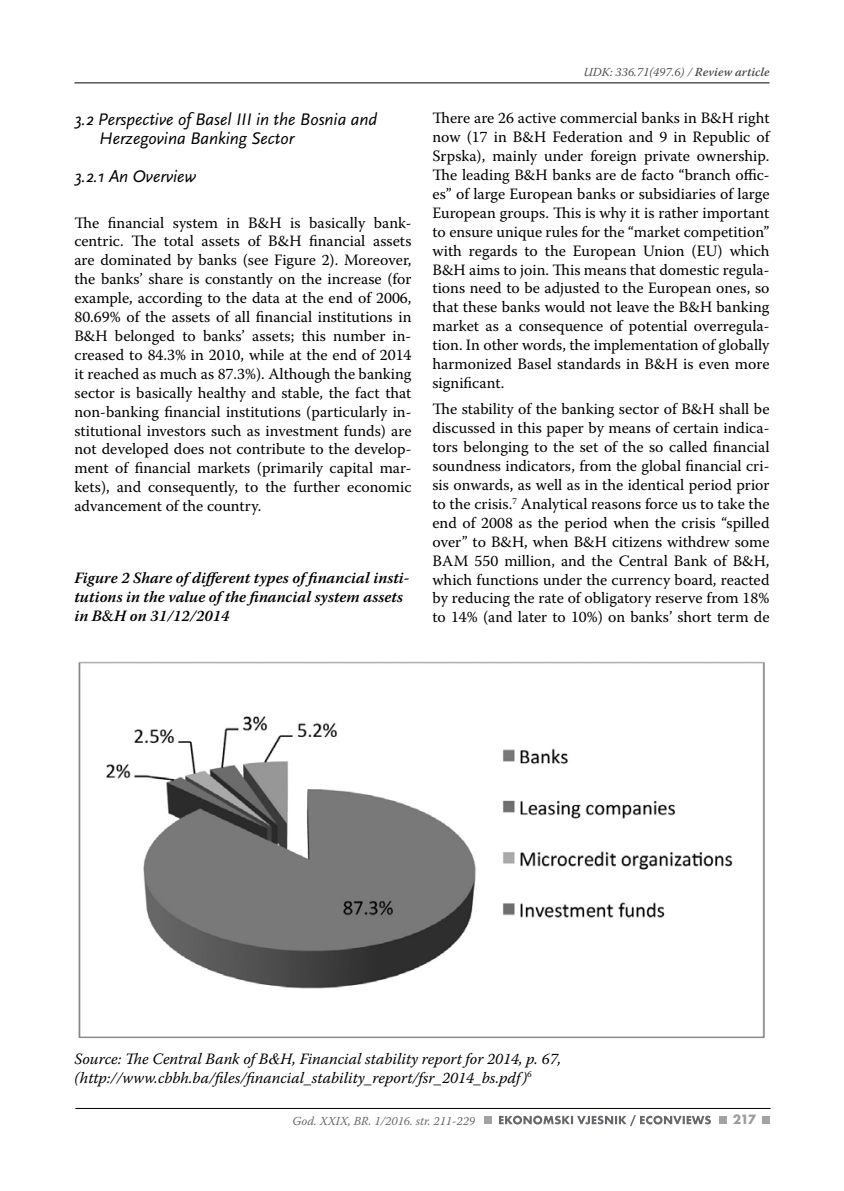
<style>
.page{position:relative;width:844px;height:1191px;background:#fff}
.page>*{position:absolute;margin:0;border:0;box-sizing:border-box;transform-origin:0 0}
.t1{font:italic 17.5px/19.2px "Scala Sans Pro";color:#000}
.t2{font:15.75px/18.9px "Warnock Pro";color:#000;text-align:justify}
.t3{font:italic 15.75px/18.9px "Warnock Pro";color:#000}
.t4{font:italic 600 15.75px/18.9px "Warnock Pro";color:#000}
.t5{font:700 14px "Futura TOT";color:#9c9ca0}
.t6{font:italic 12.25px "Warnock Pro";color:#504f53}
.t7{font:italic 12.25px "Warnock Pro";color:#68676c}
.s1{font-family:"Times New Roman";font-weight:400;font-style:normal}
.s2{font-weight:600}
.s3{font-family:"Times New Roman"}
</style>
<div class="page">
<hr style="left:74px;top:83px;width:695px;height:1px;background:#000">
<hr style="left:75px;top:1108px;width:695px;height:1px;background:#000">
<div style="left:483px;top:1115px;width:8px;height:8px;background:#a3a3a7"></div>
<div style="left:718px;top:1115px;width:8px;height:8px;background:#a3a3a7"></div>
<div style="left:761px;top:1115px;width:8px;height:8px;background:#a3a3a7"></div>
<svg style="left:499px;top:1115px;width:211px;height:11px"></svg>
<img style="left:78px;top:661px;width:687px;height:378px">
<p class="t1" style="left:99px;top:109px;width:279px;text-indent:-25px">3.2 Perspective of Basel III in the Bosnia and<br>Herzegovina Banking Sector</p>
<p class="t1" style="left:74px;top:167px;width:123px">3.2.1 An Overview</p>
<p class="t2" style="left:74px;top:213px;width:338px">The financial system in B&amp;H is basically bank&shy;centric. The total assets of B&amp;H financial assets are dominated by banks (see Figure 2). Moreover, the banks’ share is constantly on the increase (for example, according to the data at the end of 2006, 80.69% of the assets of all financial institutions in B&amp;H belonged to banks’ assets; this number in&shy;creased to 84.3% in 2010, while at the end of 2014 it reached as much as 87.3%). Although the banking sector is basically healthy and stable, the fact that non-banking financial institutions (particularly in&shy;stitutional investors such as investment funds) are not developed does not contribute to the develop&shy;ment of financial markets (primarily capital mar&shy;kets), and consequently, to the further economic advancement of the country.</p>
<p class="t4" style="left:74px;top:568px;width:336px">Figure 2 Share of different types of financial insti&shy;tutions in the value of the financial system assets in B<span class="s1">&amp;</span>H on 31/12/2014</p>
<p class="t6" style="left:583px;top:65px;width:187px">UDK: 336.71(497.6) / <span class="s2">Review article</span></p>
<p class="t2" style="left:432px;top:108px;width:338px">There are 26 active commercial banks in B&amp;H right now (17 in B&amp;H Federation and 9 in Republic of Srpska), mainly under foreign private ownership.<br>The leading B&amp;H banks are de facto “branch offic&shy;es” of large European banks or subsidiaries of large European groups. This is why it is rather important to ensure unique rules for the “market competition” with regards to the European Union (EU) which B&amp;H aims to join. This means that domestic regula&shy;tions need to be adjusted to the European ones, so that these banks would not leave the B&amp;H banking market as a consequence of potential overregula&shy;tion. In other words, the implementation of globally harmonized Basel standards in B&amp;H is even more significant.</p>
<p class="t2" style="left:432px;top:399px;width:338px">The stability of the banking sector of B&amp;H shall be discussed in this paper by means of certain indica&shy;tors belonging to the set of the so called financial soundness indicators, from the global financial cri&shy;sis onwards, as well as in the identical period prior to the crisis.<sup>7</sup> Analytical reasons force us to take the end of 2008 as the period when the crisis “spilled over” to B&amp;H, when B&amp;H citizens withdrew some BAM 550 million, and the Central Bank of B&amp;H, which functions under the currency board, reacted by reducing the rate of obligatory reserve from 18% to 14% (and later to 10%) on banks’ short term de</p>
<p class="t3" style="left:74px;top:1048px;width:488px">Source: The Central Bank of B<span class="s3">&amp;</span>H, Financial stability report for 2014, p. 67, (http://www.cbbh.ba/files/financial_stability_report/fsr_2014_bs.pdf)<sup>6</sup></p>
<p class="t7" style="left:292px;top:1113px;width:184px">God. XXIX, BR. 1/2016. str. 211-229</p>
<p class="t5" style="left:732px;top:1111px;width:25px">217</p>
</div>
